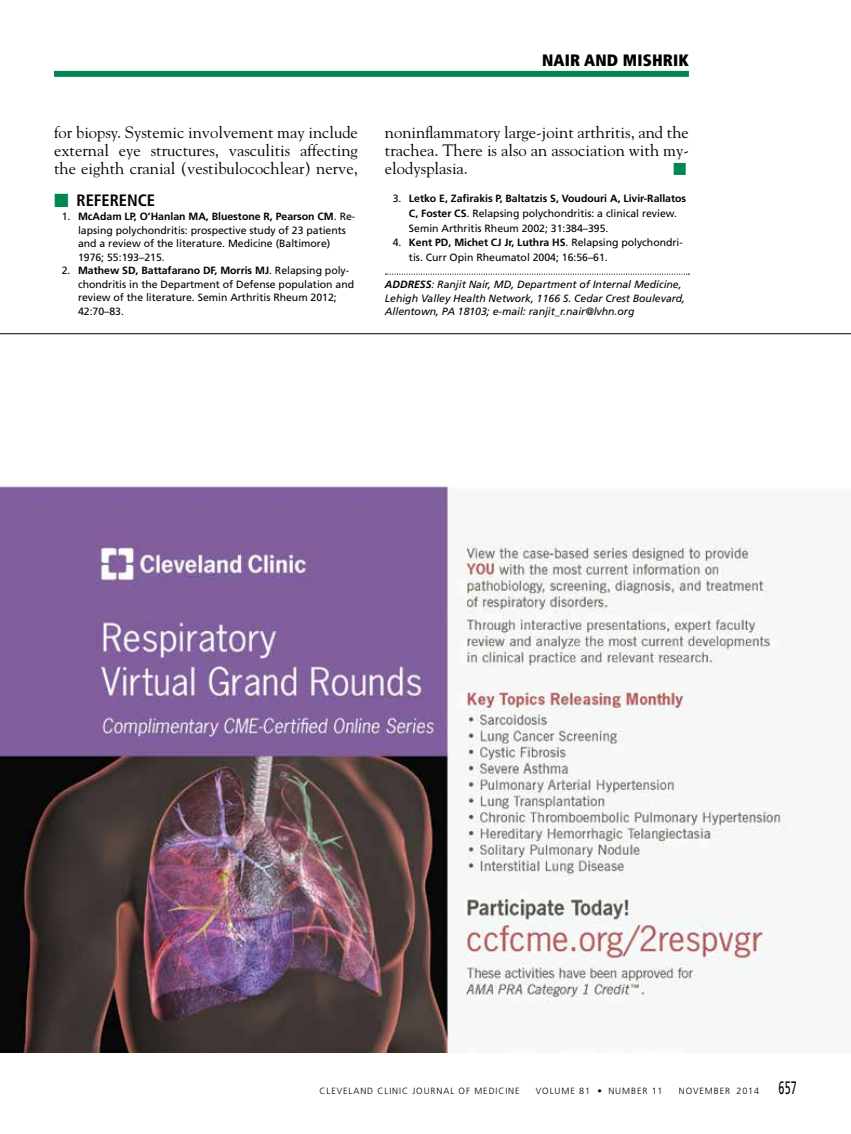
<style>
.page{position:relative;width:851px;height:1134px;background:#fff}
.page>*{position:absolute;margin:0;border:0;box-sizing:border-box;transform-origin:0 0}
.t1{font:16.5px/18px "Goudy Std";color:#000;text-align:justify}
.t2{font:900 condensed 16.5px "Frutiger LT Std";letter-spacing:.01em;color:#000}
.t3{font:700 condensed 16.5px "Frutiger LT Std";color:#000}
.t4{font:15px "Universal Std Newswith Comm Pi";color:#008752}
.t5{font:10.5px/13.6px "Frutiger LT Std";color:#000}
.t6{font:italic 10.5px/13.4px "Frutiger LT Std";color:#000}
.t7{font:300 9px "Frutiger LT Std";letter-spacing:.1em;color:#000}
.s1{font-family:"Universal Std Newswith Comm Pi";font-weight:400;font-stretch:normal;color:#008752}
.s2{font-weight:700}
.s3{font-weight:400;font-size:18px}
</style>
<div class="page">
<div style="left:54px;top:71px;width:634px;height:6px;background:#008752"></div>
<svg style="left:385px;top:274px;width:304px;height:1px"></svg>
<img style="left:1px;top:487px;width:786px;height:566px">
<hr style="left:0;top:333px;width:850px;height:1px;background:#000">
<h1 class="t2" style="left:542px;top:51px;width:148px">NAIR AND MISHRIK</h1>
<h1 class="t1" style="left:54px;top:123px;width:305px">for biopsy. Systemic involvement may include external eye structures, vasculitis affecting the eighth cranial (vestibulocochlear) nerve,</h1>
<h1 class="t1" style="left:385px;top:123px;width:305px">noninflammatory large-joint arthritis, and the trachea. There is also an association with my&shy;elodysplasia.</h1>
<h2 class="t4" style="left:673px;top:163px;width:15px">■</h2>
<h1 class="t3" style="left:54px;top:191px;width:103px"><span class="s1">■</span> REFERENCE</h1>
<p class="t5" style="left:78px;top:210px;width:279px;text-indent:-16px">1. <span class="s2">McAdam LP, O’Hanlan MA, Bluestone R, Pearson CM</span>. Re&shy;lapsing polychondritis: prospective study of 23 patients and a review of the literature. Medicine (Baltimore)<br>1976; 55:193–215.</p>
<p class="t5" style="left:78px;top:264px;width:278px;text-indent:-16px">2. <span class="s2">Mathew SD, Battafarano DF, Morris MJ</span>. Relapsing poly&shy;chondritis in the Department of Defense population and review of the literature. Semin Arthritis Rheum 2012; 42:70–83.</p>
<p class="t5" style="left:409px;top:191px;width:279px;line-height:14.9px;text-indent:-16px">3. <span class="s2">Letko E, Zafirakis P, Baltatzis S, Voudouri A, Livir-Rallatos<br>C, Foster CS</span>. Relapsing polychondritis: a clinical review.<br>Semin Arthritis Rheum 2002; 31:384–395.</p>
<p class="t5" style="left:409px;top:235px;width:275px;line-height:14.9px;text-indent:-16px">4. <span class="s2">Kent PD, Michet CJ Jr, Luthra HS</span>. Relapsing polychondri&shy;tis. Curr Opin Rheumatol 2004; 16:56–61.</p>
<p class="t6" style="left:385px;top:278px;width:302px"><span class="s2">ADDRESS</span>: Ranjit Nair, MD, Department of Internal Medicine,<br>Lehigh Valley Health Network, 1166 S. Cedar Crest Boulevard,<br>Allentown, PA 18103; e-mail: ranjit_r.nair@lvhn.org</p>
<p class="t7" style="left:319px;top:1085px;width:202px">CLEVELAND CLINIC JOURNAL OF MEDICINE</p>
<p class="t7" style="left:536px;top:1085px;width:128px">VOLUME 81 • NUMBER 11</p>
<p class="t7" style="left:678px;top:1085px;width:120px">NOVEMBER 2014 <span class="s3">657</span></p>
</div>
